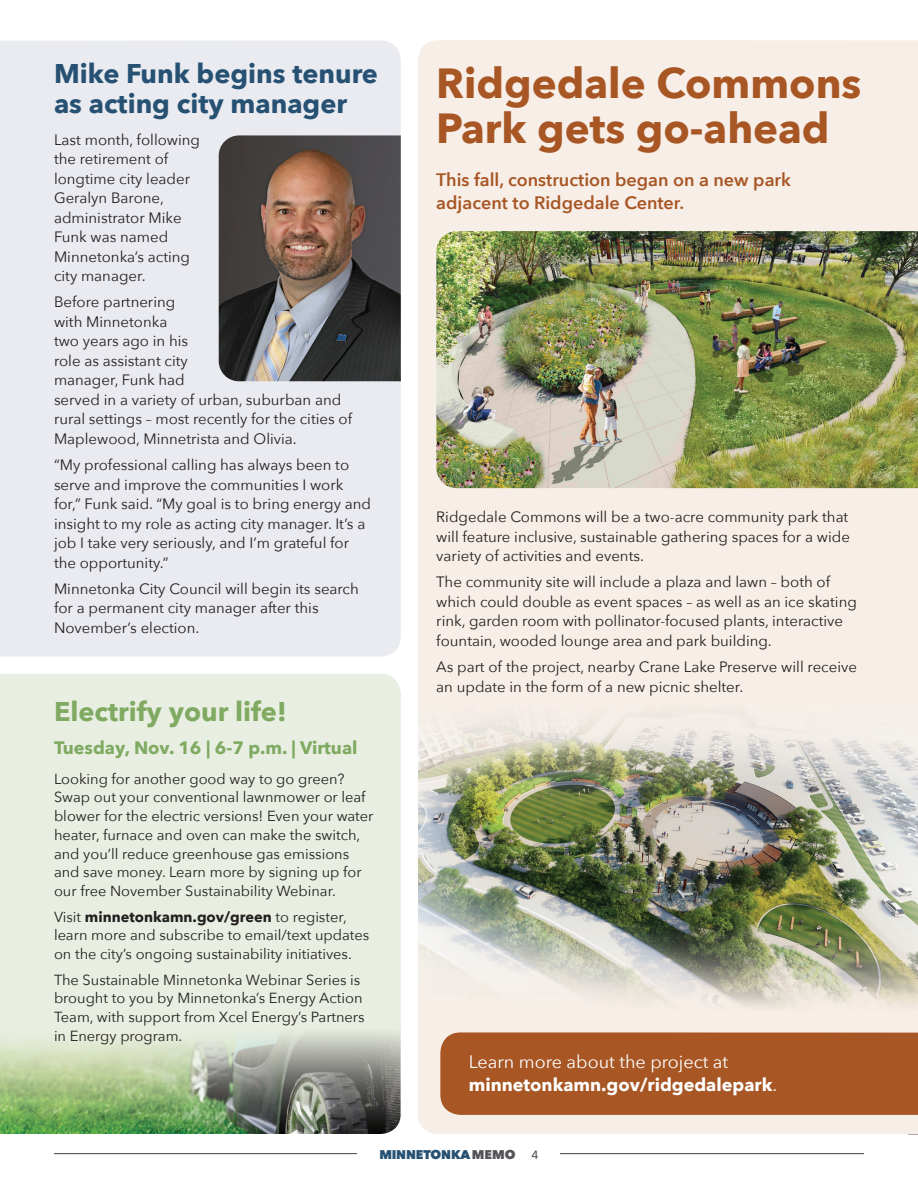
<style>
.page{position:relative;width:918px;height:1188px;background:#fff}
.page>*{position:absolute;margin:0;border:0;box-sizing:border-box;transform-origin:0 0}
.t1{font:700 42px "Avenir Next";color:#a75624}
.t2{font:700 27px/30px "Avenir Next";color:#265173}
.t3{font:700 27px "Avenir Next";color:#80aa61}
.t4{font:600 18px/22.5px "Avenir Next";color:#a75624}
.t5{font:700 18px/22.5px "Avenir Next";color:#fff}
.t6{font:700 18px "Avenir Next";color:#80aa61}
.t7{font:15px/19.5px "Avenir Next";color:#231f20}
.t8{font:14.7px/18.8px "Avenir Next";color:#231f20}
.t9{font:800 12.6px "Avenir Next";letter-spacing:-.01em;color:#265173}
.s1{font-weight:700}
.s2{font-weight:400}
.s3{color:#54555a}
.s4{font-weight:500;font-size:12px;color:#54555a}
</style>
<div class="page">
<hr style="left:54px;top:1153px;width:810px;height:1px;background:#54555a">
<div style="left:358px;top:1146px;width:202px;height:17px;background:#fff"></div>
<div style="left:0;top:40px;width:401px;height:617px;background:#eaebf0"></div>
<div style="left:418px;top:40px;width:500px;height:1094px;background:#f7eee7"></div>
<img style="left:440px;top:651px;width:478px;height:484px">
<img style="left:219px;top:135px;width:182px;height:246px">
<img style="left:0;top:674px;width:401px;height:460px">
<img style="left:436px;top:231px;width:481px;height:257px">
<img style="left:917px;top:40px;width:1px;height:594px">
<h2 class="t2" style="left:54px;top:58px;width:326px">Mike Funk begins tenure as acting city manager</h2>
<h1 class="t1" style="left:436px;top:47px;width:427px">Ridgedale Commons</h1>
<p class="t7" style="left:54px;top:129px;width:148px">Last month, following</p>
<h1 class="t1" style="left:436px;top:92px;width:395px">Park gets go-ahead</h1>
<p class="t7" style="left:54px;top:148px;width:138px">the retirement of longtime city leader<br>Geralyn Barone, administrator Mike<br>Funk was named<br>Minnetonka’s acting city manager.</p>
<p class="t7" style="left:54px;top:292px;width:300px">Before partnering<br>with Minnetonka<br>two years ago in his<br>role as assistant city<br>manager, Funk had<br>served in a variety of urban, suburban and rural settings – most recently for the cities of<br>Maplewood, Minnetrista and Olivia.</p>
<p class="t7" style="left:54px;top:454px;width:319px">“My professional calling has always been to serve and improve the communities I work for,” Funk said. “My goal is to bring energy and insight to my role as acting city manager. It’s a job I take very seriously, and I’m grateful for the opportunity.”</p>
<p class="t7" style="left:54px;top:578px;width:306px">Minnetonka City Council will begin its search for a permanent city manager after this<br>November’s election.</p>
<p class="t4" style="left:436px;top:169px;width:356px">This fall, construction began on a new park adjacent to Ridgedale Center.</p>
<p class="t7" style="left:436px;top:507px;width:415px;text-align:justify">Ridgedale Commons will be a two-acre community park that will feature inclusive, sustainable gathering spaces for a wide variety of activities and events.</p>
<p class="t7" style="left:436px;top:572px;width:422px">The community site will include a plaza and lawn – both of which could double as event spaces – as well as an ice skating rink, garden room with pollinator-focused plants, interactive fountain, wooded lounge area and park building.</p>
<p class="t7" style="left:436px;top:657px;width:422px">As part of the project, nearby Crane Lake Preserve will receive an update in the form of a new picnic shelter.</p>
<h2 class="t3" style="left:54px;top:688px;width:234px">Electrify your life!</h2>
<p class="t6" style="left:54px;top:732px;width:305px">Tuesday, Nov. 16 | 6-7 p.m. | Virtual</p>
<p class="t8" style="left:54px;top:769px;width:321px">Looking for another good way to go green?<br>Swap out your conventional lawnmower or leaf blower for the electric versions! Even your water heater, furnace and oven can make the switch, and you’ll reduce greenhouse gas emissions and save money. Learn more by signing up for our free November Sustainability Webinar.</p>
<p class="t8" style="left:54px;top:907px;width:317px">Visit <span class="s1">minnetonkamn.gov/green</span> to register, learn more and subscribe to email/text updates on the city’s ongoing sustainability initiatives.</p>
<p class="t8" style="left:54px;top:970px;width:312px">The Sustainable Minnetonka Webinar Series is brought to you by Minnetonka’s Energy Action Team, with support from Xcel Energy’s Partners in Energy program.</p>
<p class="t5" style="left:469px;top:1050px;width:310px"><span class="s2">Learn more about the project at </span>minnetonkamn.gov/ridgedalepark<span class="s2">.</span></p>
<p class="t9" style="left:379px;top:1146px;width:161px">MINNETONKA<span class="s3">MEMO</span> <span class="s4">4</span></p>
</div>
